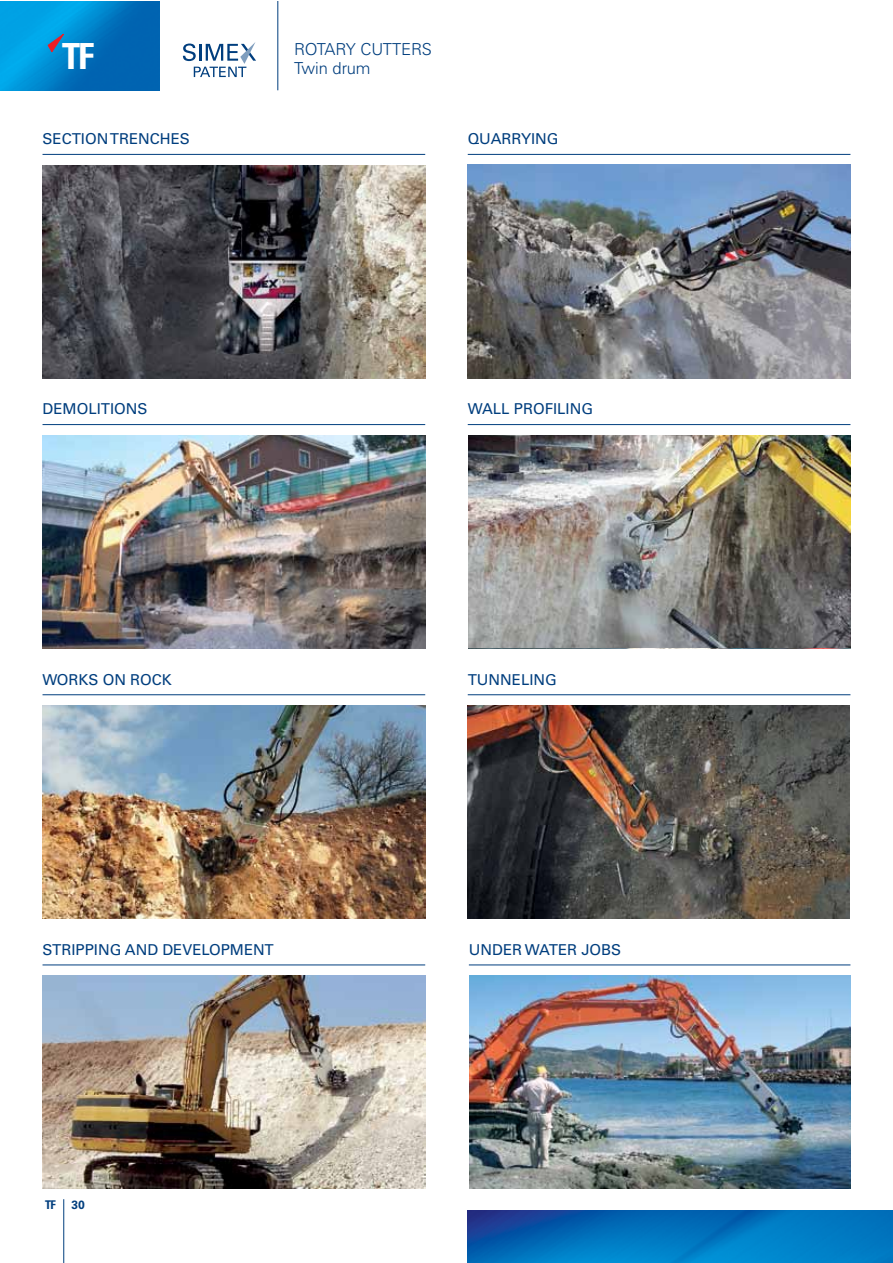
<style>
.page{position:relative;width:893px;height:1263px;background:#fff}
.page>*{position:absolute;margin:0;border:0;box-sizing:border-box;transform-origin:0 0}
.t1{font:700 condensed 36px "Univers";color:#fff}
.t2{font:300 16.5px/19.8px "Univers";color:#003e7e}
.t3{font:15px "Univers";color:#003e7e}
.t4{font:700 condensed 12px "Univers";color:#003e7e}
.t5{font:700 12px "Univers";color:#003e7e}
</style>
<div class="page">
<img style="left:0;top:1px;width:159px;height:89px">
<svg style="left:47px;top:33px;width:17px;height:20px"></svg>
<hr style="left:277px;top:1px;width:1px;height:89px;background:#003e7e">
<hr style="left:63px;top:1199px;width:1px;height:64px;background:#003e7e">
<img style="left:468px;top:1210px;width:424px;height:53px">
<img style="left:43px;top:436px;width:382px;height:212px">
<img style="left:469px;top:436px;width:381px;height:212px">
<img style="left:43px;top:976px;width:382px;height:212px">
<img style="left:470px;top:976px;width:380px;height:212px">
<img style="left:468px;top:165px;width:382px;height:213px">
<img style="left:43px;top:706px;width:382px;height:212px">
<img style="left:468px;top:706px;width:381px;height:212px">
<img style="left:42px;top:165px;width:383px;height:213px">
<hr style="left:43px;top:154px;width:382px;height:1px;background:#003e7e">
<hr style="left:468px;top:154px;width:382px;height:1px;background:#003e7e">
<hr style="left:43px;top:424px;width:382px;height:1px;background:#003e7e">
<hr style="left:468px;top:424px;width:382px;height:1px;background:#003e7e">
<hr style="left:468px;top:694px;width:382px;height:1px;background:#003e7e">
<hr style="left:43px;top:694px;width:382px;height:1px;background:#003e7e">
<hr style="left:469px;top:964px;width:381px;height:1px;background:#003e7e">
<hr style="left:43px;top:964px;width:382px;height:1px;background:#003e7e">
<svg style="left:183px;top:42px;width:73px;height:35px"></svg>
<h1 class="t1" style="left:62px;top:34px;width:34px">TF</h1>
<p class="t2" style="left:294px;top:39px;width:139px">ROTARY CUTTERS<br>Twin drum</p>
<p class="t3" style="left:43px;top:130px;width:149px">SECTION TRENCHES</p>
<p class="t3" style="left:468px;top:130px;width:92px">QUARRYING</p>
<p class="t3" style="left:43px;top:400px;width:107px">DEMOLITIONS</p>
<p class="t3" style="left:468px;top:400px;width:127px">WALL PROFILING</p>
<p class="t3" style="left:43px;top:670px;width:131px">WORKS ON ROCK</p>
<p class="t3" style="left:468px;top:670px;width:91px">TUNNELING</p>
<p class="t3" style="left:43px;top:940px;width:233px">STRIPPING AND DEVELOPMENT</p>
<p class="t3" style="left:469px;top:940px;width:154px">UNDER WATER JOBS</p>
<p class="t4" style="left:45px;top:1197px;width:12px">TF</p>
<p class="t5" style="left:72px;top:1197px;width:15px">30</p>
</div>
